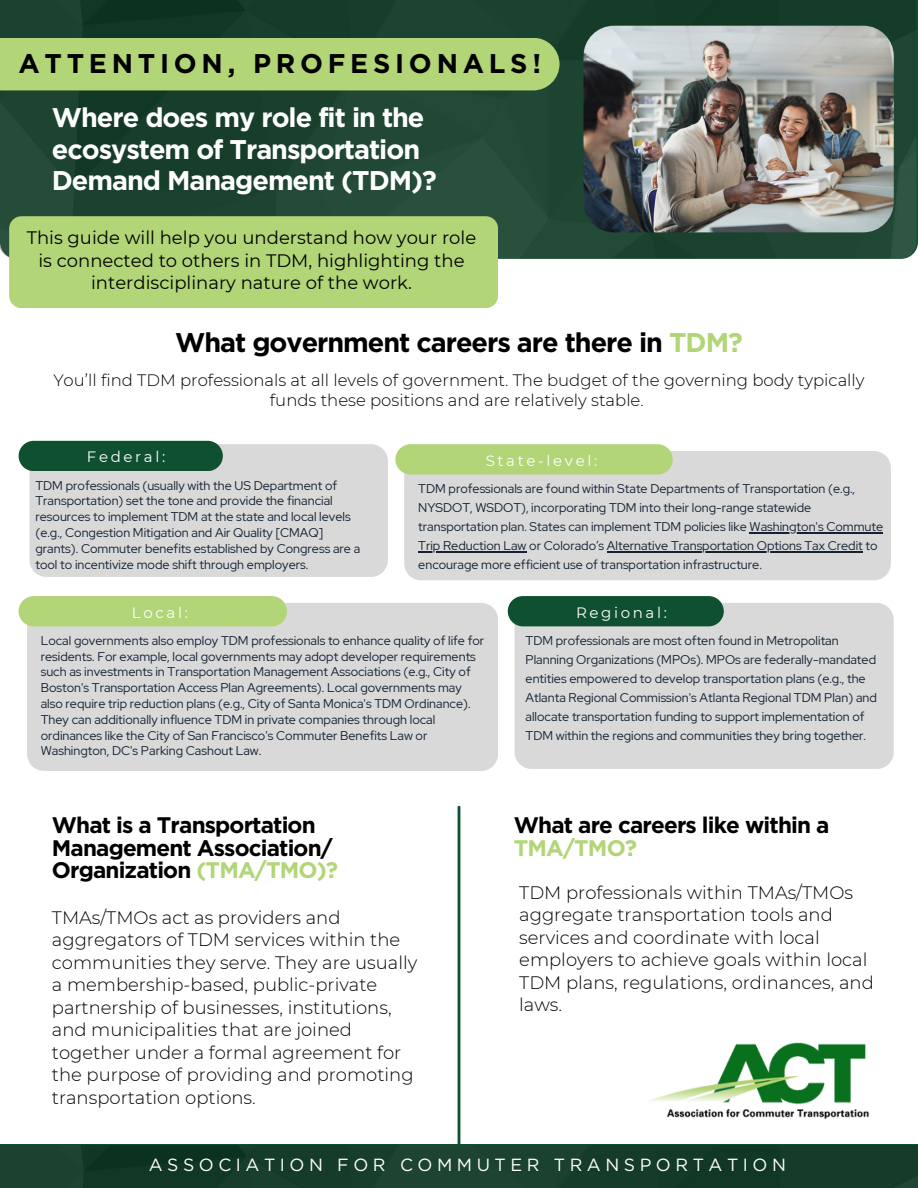
<style>
.page{position:relative;width:918px;height:1188px;background:#fff}
.page>*{position:absolute;margin:0;border:0;box-sizing:border-box;transform-origin:0 0}
.t1{font:700 27px/31.5px "Gotham";letter-spacing:-.04em;color:#fff}
.t2{font:700 27px "Gotham";letter-spacing:-.04em;color:#000}
.t3{font:700 27px "Gotham";letter-spacing:.175em;color:#000}
.t4{font:700 22.5px/22.5px "Gotham";letter-spacing:-.04em;color:#000}
.t5{font:300 18px/22.5px "Montserrat";color:#000}
.t6{font:18px/22.5px "Montserrat";color:#000;text-align:center}
.t7{font:17.55px "Gotham";letter-spacing:.255em;color:#fff}
.t8{font:300 16.5px/20.2px "Montserrat";color:#000;text-align:center}
.t9{font:15px "Montserrat";letter-spacing:.175em;color:#fff}
.t10{font:12.6px/15.8px "Red Hat Display";color:#132133}
.s1{color:#b1d577}
</style>
<div class="page">
<img style="left:0;top:0;width:917px;height:258px">
<div style="left:0;top:1144px;width:918px;height:44px;background:#0e5030"></div>
<div style="left:9px;top:216px;width:489px;height:92px;background:#b1d577;border-radius:12px"></div>
<svg style="left:458px;top:806px;width:2px;height:338px"></svg>
<img style="left:0;top:1145px;width:918px;height:43px">
<img style="left:650px;top:1042px;width:220px;height:78px">
<div style="left:0;top:38px;width:560px;height:52px;background:#b1d577"></div>
<div style="left:29px;top:444px;width:359px;height:133px;background:#d9d9d9"></div>
<div style="left:19px;top:441px;width:204px;height:30px;background:#0e5030;border-radius:15px"></div>
<div style="left:404px;top:451px;width:487px;height:129px;background:#d9d9d9"></div>
<div style="left:395px;top:444px;width:278px;height:31px;background:#b1d577;border-radius:15px"></div>
<div style="left:27px;top:603px;width:471px;height:168px;background:#d9d9d9"></div>
<div style="left:19px;top:596px;width:268px;height:30px;background:#b1d577;border-radius:15px"></div>
<div style="left:515px;top:603px;width:379px;height:166px;background:#d9d9d9"></div>
<div style="left:508px;top:596px;width:216px;height:30px;background:#0e5030;border-radius:15px"></div>
<img style="left:584px;top:26px;width:310px;height:206px;border-radius:30px">
<hr style="left:750px;top:532px;width:133px;height:1px;background:#132133">
<hr style="left:418px;top:551px;width:109px;height:1px;background:#132133">
<hr style="left:607px;top:551px;width:256px;height:1px;background:#132133">
<h1 class="t3" style="left:18px;top:47px;width:524px">ATTENTION, PROFESIONALS!</h1>
<h5 class="t1" style="left:52px;top:102px;width:386px">Where does my role fit in the ecosystem of Transportation<br>Demand Management (TDM)?</h5>
<h6 class="t6" style="left:27px;top:226px;width:451px">This guide will help you understand how your role is connected to others in TDM, highlighting the interdisciplinary nature of the work.</h6>
<h5 class="t2" style="left:175px;top:326px;width:569px">What government careers are there in <span class="s1">TDM?</span></h5>
<h2 class="t8" style="left:53px;top:370px;width:813px">You’ll find TDM professionals at all levels of government. The budget of the governing body typically funds these positions and are relatively stable.</h2>
<p class="t9" style="left:87px;top:448px;width:80px">Federal:</p>
<h6 class="t10" style="left:35px;top:477px;width:326px">TDM professionals (usually with the US Department of Transportation) set the tone and provide the financial resources to implement TDM at the state and local levels (e.g., Congestion Mitigation and Air Quality [CMAQ] grants). Commuter benefits established by Congress are a tool to incentivize mode shift through employers.</h6>
<p class="t9" style="left:486px;top:451px;width:113px">State-level:</p>
<h6 class="t10" style="left:418px;top:480px;width:467px;line-height:18.9px">TDM professionals are found within State Departments of Transportation (e.g.,<br>NYSDOT, WSDOT), incorporating TDM into their long-range statewide transportation plan. States can implement TDM policies like Washington's Commute</h6>
<h6 class="t10" style="left:418px;top:538px;width:461px">Trip Reduction Law or Colorado’s Alternative Transportation Options Tax Credit to</h6>
<p class="t10" style="left:418px;top:557px;width:345px">encourage more efficient use of transportation infrastructure.</p>
<p class="t9" style="left:132px;top:603px;width:57px">Local:</p>
<h3 class="t10" style="left:41px;top:632px;width:445px">Local governments also employ TDM professionals to enhance quality of life for residents. For example, local governments may adopt developer requirements such as investments in Transportation Management Associations (e.g., City of Boston's Transportation Access Plan Agreements). Local governments may also require trip reduction plans (e.g., City of Santa Monica's TDM Ordinance).<br>They can additionally influence TDM in private companies through local ordinances like the City of San Francisco's Commuter Benefits Law or Washington, DC's Parking Cashout Law.</h3>
<p class="t4" style="left:52px;top:814px;width:288px">What is a Transportation<br>Management Association/<br>Organization <span class="s1">(TMA/TMO)?</span></p>
<p class="t5" style="left:52px;top:906px;width:367px">TMAs/TMOs act as providers and aggregators of TDM services within the communities they serve. They are usually a membership-based, public-private partnership of businesses, institutions, and municipalities that are joined together under a formal agreement for the purpose of providing and promoting transportation options.</p>
<h3 class="t9" style="left:576px;top:603px;width:92px">Regional:</h3>
<h5 class="t10" style="left:526px;top:631px;width:353px;line-height:18.9px">TDM professionals are most often found in Metropolitan Planning Organizations (MPOs). MPOs are federally-mandated entities empowered to develop transportation plans (e.g., the Atlanta Regional Commission's Atlanta Regional TDM Plan) and allocate transportation funding to support implementation of TDM within the regions and communities they bring together.</h5>
<p class="t4" style="left:514px;top:814px;width:317px">What are careers like within a<br><span class="s1">TMA/TMO?</span></p>
<h5 class="t5" style="left:519px;top:881px;width:356px">TDM professionals within TMAs/TMOs aggregate transportation tools and services and coordinate with local employers to achieve goals within local<br>TDM plans, regulations, ordinances, and laws.</h5>
<h4 class="t7" style="left:149px;top:1154px;width:639px">ASSOCIATION FOR COMMUTER TRANSPORTATION</h4>
</div>
